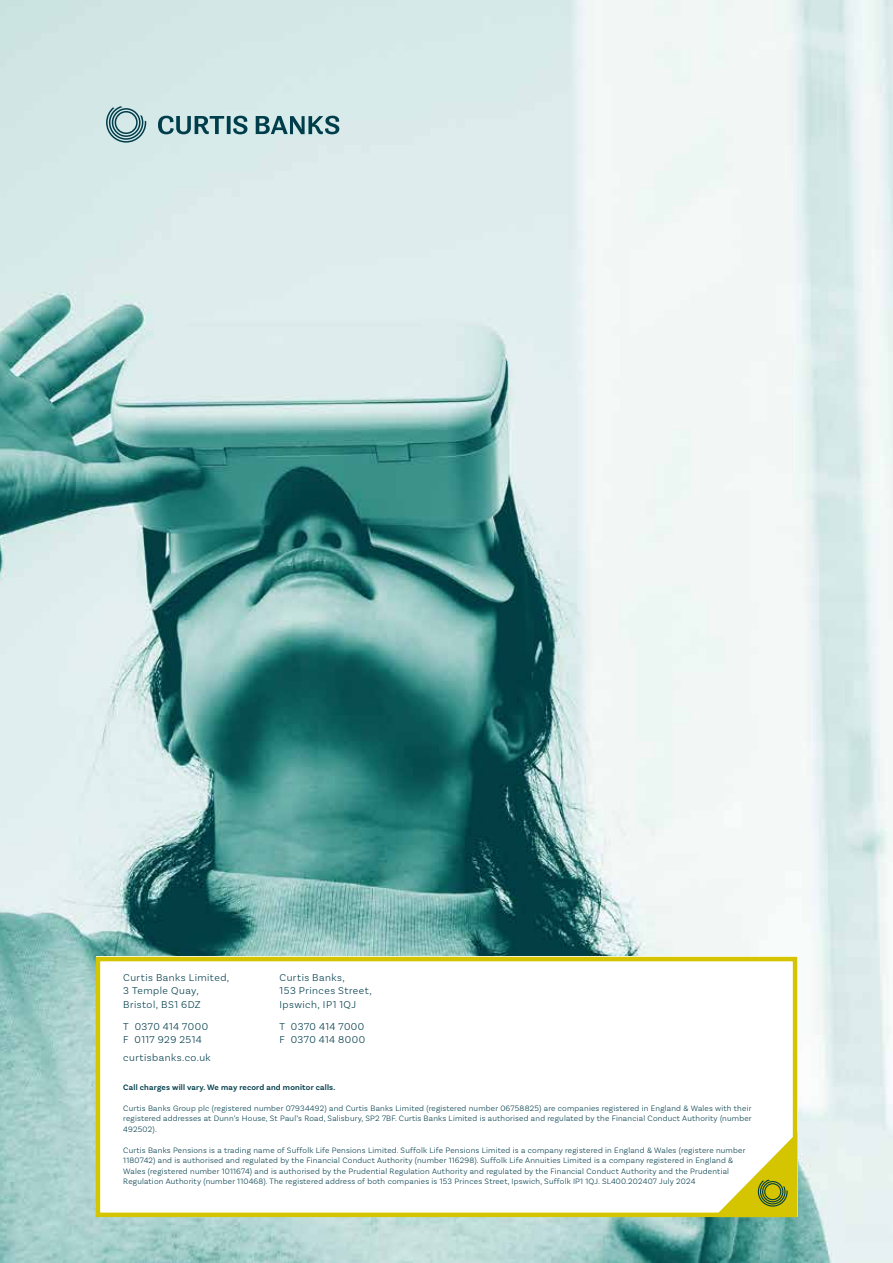
<style>
.page{position:relative;width:893px;height:1263px;background:#fff}
.page>*{position:absolute;margin:0;border:0;box-sizing:border-box;transform-origin:0 0}
.t1{font:300 10.5px/13.5px "Basic Sans";letter-spacing:.045em;color:#003d4b}
.t2{font:300 8.25px/10.5px "Basic Sans";letter-spacing:.025em;color:#003d4b;text-align:justify}
.t3{font:600 8.25px "Basic Sans";letter-spacing:.025em;color:#003d4b}
</style>
<div class="page">
<img style="left:0;top:0;width:893px;height:1263px">
<div style="left:96px;top:957px;width:701px;height:260px;background:#fff"></div>
<svg style="left:719px;top:1138px;width:73px;height:74px"></svg>
<div style="left:96px;top:957px;width:701px;height:260px;border:4px solid #d5c500"></div>
<svg style="left:106px;top:106px;width:40px;height:37px"></svg>
<svg style="left:256px;top:116px;width:84px;height:18px;background:#6d959b"></svg>
<svg style="left:158px;top:116px;width:90px;height:18px;background:#769ca2"></svg>
<p class="t1" style="left:123px;top:970px;width:108px">Curtis Banks Limited,<br>3 Temple Quay,<br>Bristol, BS1 6DZ</p>
<p class="t1" style="left:123px;top:1019px;width:86px">T 0370 414 7000<br>F 0117 929 2514</p>
<p class="t1" style="left:123px;top:1051px;width:89px">curtisbanks.co.uk</p>
<p class="t3" style="left:123px;top:1082px;width:213px">Call charges will vary. We may record and monitor calls.</p>
<p class="t2" style="left:123px;top:1102px;width:630px">Curtis Banks Group plc (registered number 07934492) and Curtis Banks Limited (registered number 06758825) are companies registered in England &amp; Wales with their registered addresses at Dunn’s House, St Paul’s Road, Salisbury, SP2 7BF. Curtis Banks Limited is authorised and regulated by the Financial Conduct Authority (number 492502).</p>
<p class="t2" style="left:123px;top:1144px;width:624px;text-align:left">Curtis Banks Pensions is a trading name of Suffolk Life Pensions Limited. Suffolk Life Pensions Limited is a company registered in England &amp; Wales (registere number 1180742) and is authorised and regulated by the Financial Conduct Authority (number 116298). Suffolk Life Annuities Limited is a company registered in England &amp; Wales (registered number 1011674) and is authorised by the Prudential Regulation Authority and regulated by the Financial Conduct Authority and the Prudential Regulation Authority (number 110468). The registered address of both companies is 153 Princes Street, Ipswich, Suffolk IP1 1QJ. SL400.202407 July 2024</p>
<p class="t1" style="left:280px;top:970px;width:94px">Curtis Banks,<br>153 Princes Street,<br>Ipswich, IP1 1QJ</p>
<p class="t1" style="left:280px;top:1019px;width:87px">T 0370 414 7000<br>F 0370 414 8000</p>
</div>
